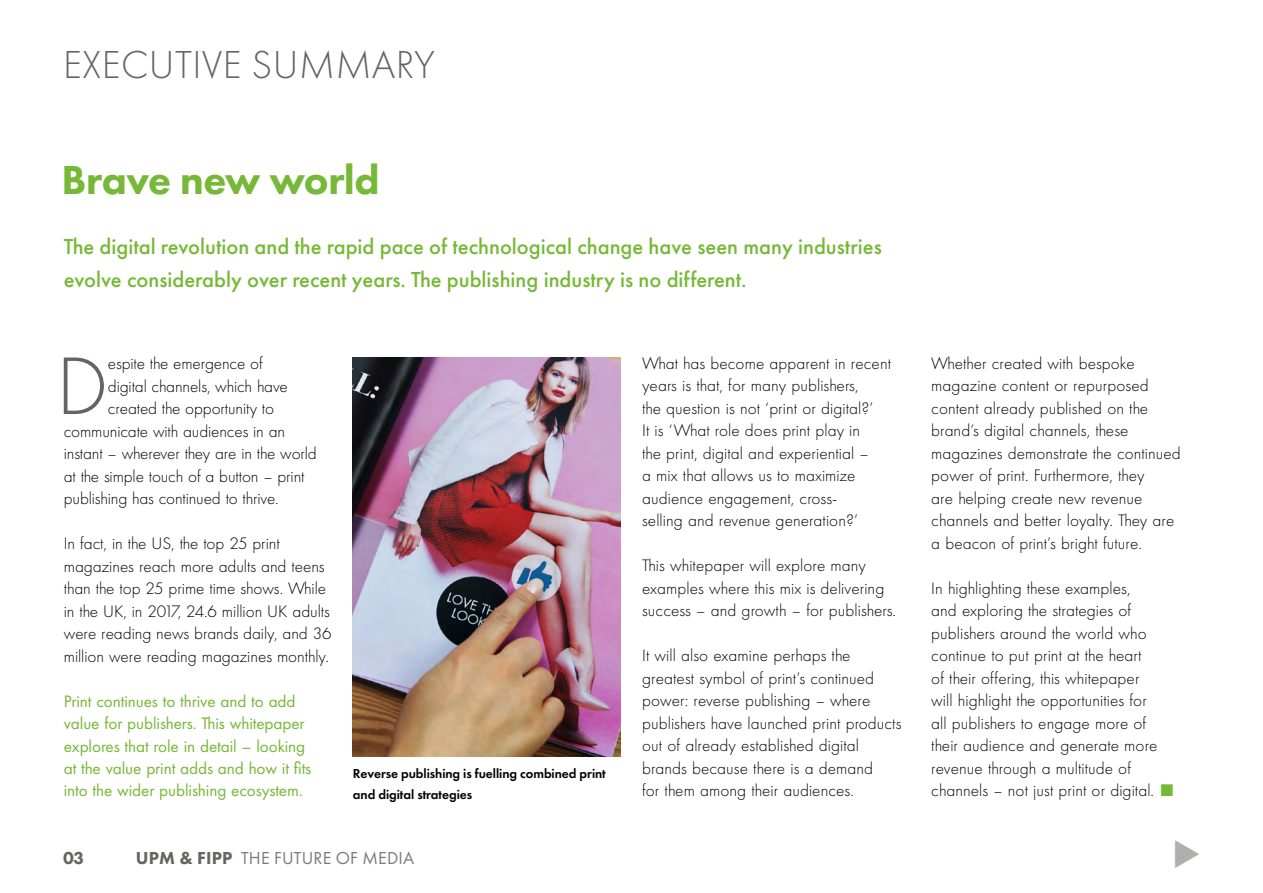
<style>
.page{position:relative;width:1263px;height:893px;background:#fff}
.page>*{position:absolute;margin:0;border:0;box-sizing:border-box;transform-origin:0 0}
.t1{font:300 84.75px "Futura PT";color:#676362}
.t2{font:600 45px "Proxima Nova";color:#b1aead}
.t3{font:800 42px "Futura PT";letter-spacing:-.01em;color:#76b837}
.t4{font:300 40.5px "Futura PT";letter-spacing:.01em;color:#676362}
.t5{font:500 22.5px/33px "Futura PT";color:#76b837}
.t6{font:18px "Futura PT";letter-spacing:.01em;color:#7c7b7b}
.t7{font:800 18px "Futura PT";color:#676362}
.t8{font:300 17.25px/22.5px "Futura PT";letter-spacing:.005em;color:#000}
.t9{font:17.25px/22.5px "Futura PT";letter-spacing:-.005em;color:#76b837}
.t10{font:600 13.5px/21px "Futura PT";letter-spacing:-.005em;color:#000}
.s1{font-weight:800;color:#676362}
.s2{font-family:"Ingra";color:#76b837}
</style>
<div class="page">
<img style="left:353px;top:357px;width:268px;height:400px">
<h3 class="t4" style="left:63px;top:41px;width:373px">EXECUTIVE SUMMARY</h3>
<h3 class="t3" style="left:61px;top:153px;width:320px">Brave new world</h3>
<h3 class="t5" style="left:64px;top:230px;width:819px">The digital revolution and the rapid pace of technological change have seen many industries evolve considerably over recent years. The publishing industry is no different.</h3>
<h1 class="t1" style="left:56px;top:338px;width:54px">D</h1>
<p class="t8" style="left:108px;top:352px;width:156px">espite the emergence of</p>
<p class="t8" style="left:108px;top:375px;width:181px">digital channels, which have</p>
<p class="t8" style="left:108px;top:397px;width:168px">created the opportunity to</p>
<p class="t8" style="left:64px;top:420px;width:223px">communicate with audiences in an</p>
<p class="t8" style="left:64px;top:442px;width:255px">instant – wherever they are in the world</p>
<p class="t8" style="left:64px;top:465px;width:242px">at the simple touch of a button – print</p>
<p class="t8" style="left:64px;top:487px;width:216px">publishing has continued to thrive.</p>
<p class="t8" style="left:64px;top:532px;width:269px">In fact, in the US, the top 25 print magazines reach more adults and teens than the top 25 prime time shows. While in the UK, in 2017, 24.6 million UK adults were reading news brands daily, and 36 million were reading magazines monthly.</p>
<p class="t9" style="left:64px;top:689px;width:249px">Print continues to thrive and to add value for publishers. This whitepaper explores that role in detail – looking at the value print adds and how it fits into the wider publishing ecosystem.</p>
<p class="t10" style="left:353px;top:762px;width:255px">Reverse publishing is fuelling combined print and digital strategies</p>
<p class="t7" style="left:63px;top:846px;width:23px">03</p>
<p class="t6" style="left:136px;top:848px;width:280px"><span class="s1">UPM &amp; FIPP</span> THE FUTURE OF MEDIA</p>
<p class="t8" style="left:642px;top:352px;width:250px">What has become apparent in recent years is that, for many publishers,<br>the question is not ‘print or digital?’<br>It is ‘What role does print play in<br>the print, digital and experiential –<br>a mix that allows us to maximize audience engagement, cross-<br>selling and revenue generation?’</p>
<p class="t8" style="left:642px;top:555px;width:255px">This whitepaper will explore many examples where this mix is delivering success – and growth – for publishers.</p>
<p class="t8" style="left:642px;top:645px;width:261px">It will also examine perhaps the greatest symbol of print’s continued power: reverse publishing – where publishers have launched print products out of already established digital brands because there is a demand<br>for them among their audiences.</p>
<p class="t8" style="left:931px;top:352px;width:251px">Whether created with bespoke magazine content or repurposed content already published on the brand’s digital channels, these magazines demonstrate the continued power of print. Furthermore, they<br>are helping create new revenue channels and better loyalty. They are a beacon of print’s bright future.</p>
<p class="t8" style="left:931px;top:577px;width:245px">In highlighting these examples,<br>and exploring the strategies of publishers around the world who continue to put print at the heart<br>of their offering, this whitepaper<br>will highlight the opportunities for<br>all publishers to engage more of their audience and generate more revenue through a multitude of channels – not just print or digital. <span class="s2">■</span></p>
<h2 class="t2" style="left:1173px;top:826px;width:28px">⊲</h2>
</div>
